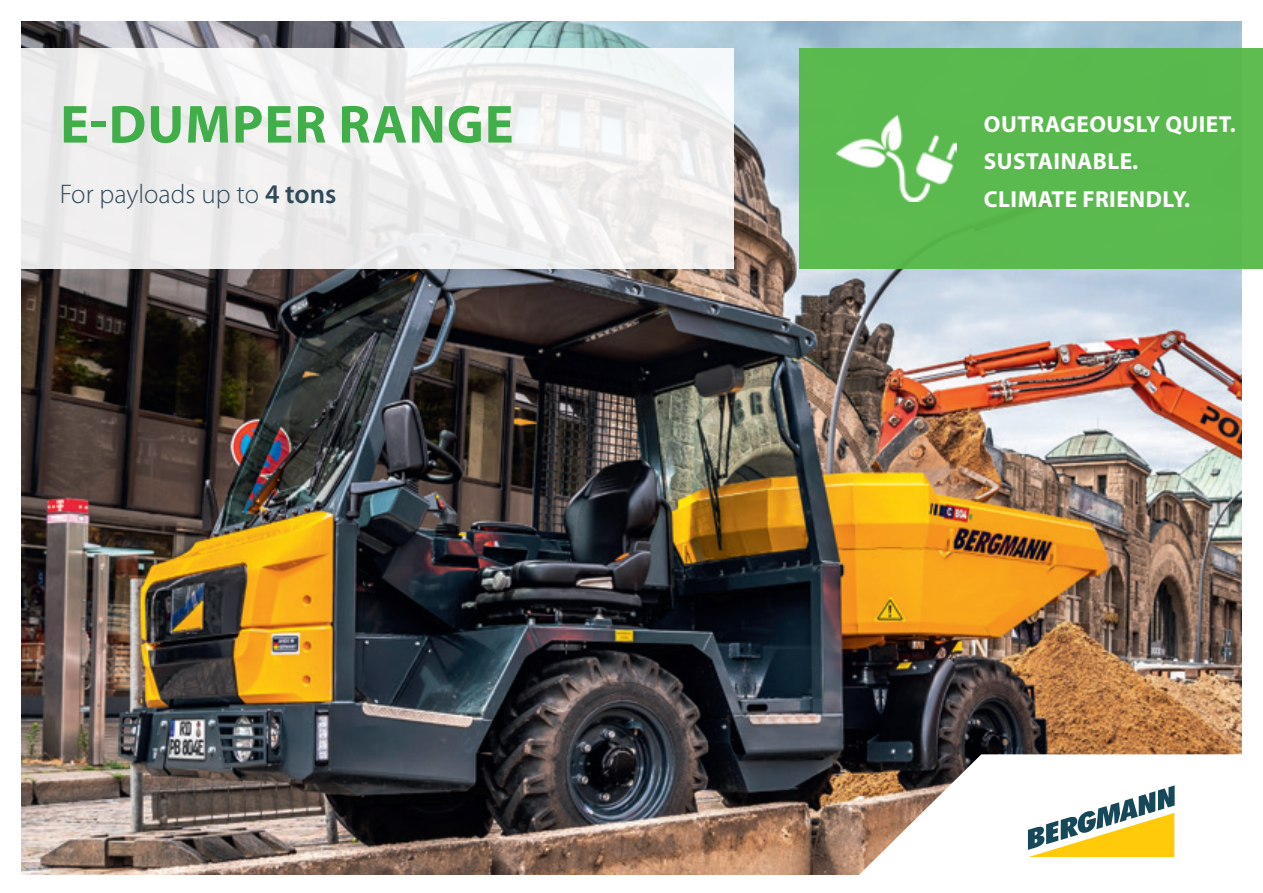
<style>
.page{position:relative;width:1263px;height:893px;background:#fff}
.page>*{position:absolute;margin:0;border:0;box-sizing:border-box;transform-origin:0 0}
.t1{font:700 54px "Myriad Pro";letter-spacing:.02em;color:#40ae49}
.t2{font:300 27px "Myriad Pro";color:#304a5a}
.t3{font:700 23.25px/37.5px "Myriad Pro";letter-spacing:.02em;color:#fff}
.s1{font-weight:600}
</style>
<div class="page">
<img style="left:21px;top:21px;width:1221px;height:854px">
<svg style="left:1174px;top:731px;width:68px;height:1px"></svg>
<svg style="left:841px;top:754px;width:401px;height:121px"></svg>
<svg style="left:1028px;top:785px;width:147px;height:72px"></svg>
<svg style="left:21px;top:49px;width:712px;height:220px;fill:#efefef"></svg>
<div style="left:799px;top:49px;width:464px;height:220px;background:#5ab94e"></div>
<img style="left:837px;top:115px;width:119px;height:87px">
<h1 class="t1" style="left:60px;top:89px;width:455px">E-DUMPER RANGE</h1>
<p class="t2" style="left:60px;top:178px;width:278px">For payloads up to <span class="s1">4 tons</span></p>
<p class="t3" style="left:984px;top:105px;width:254px">OUTRAGEOUSLY QUIET.<br>SUSTAINABLE.<br>CLIMATE FRIENDLY.</p>
</div>
